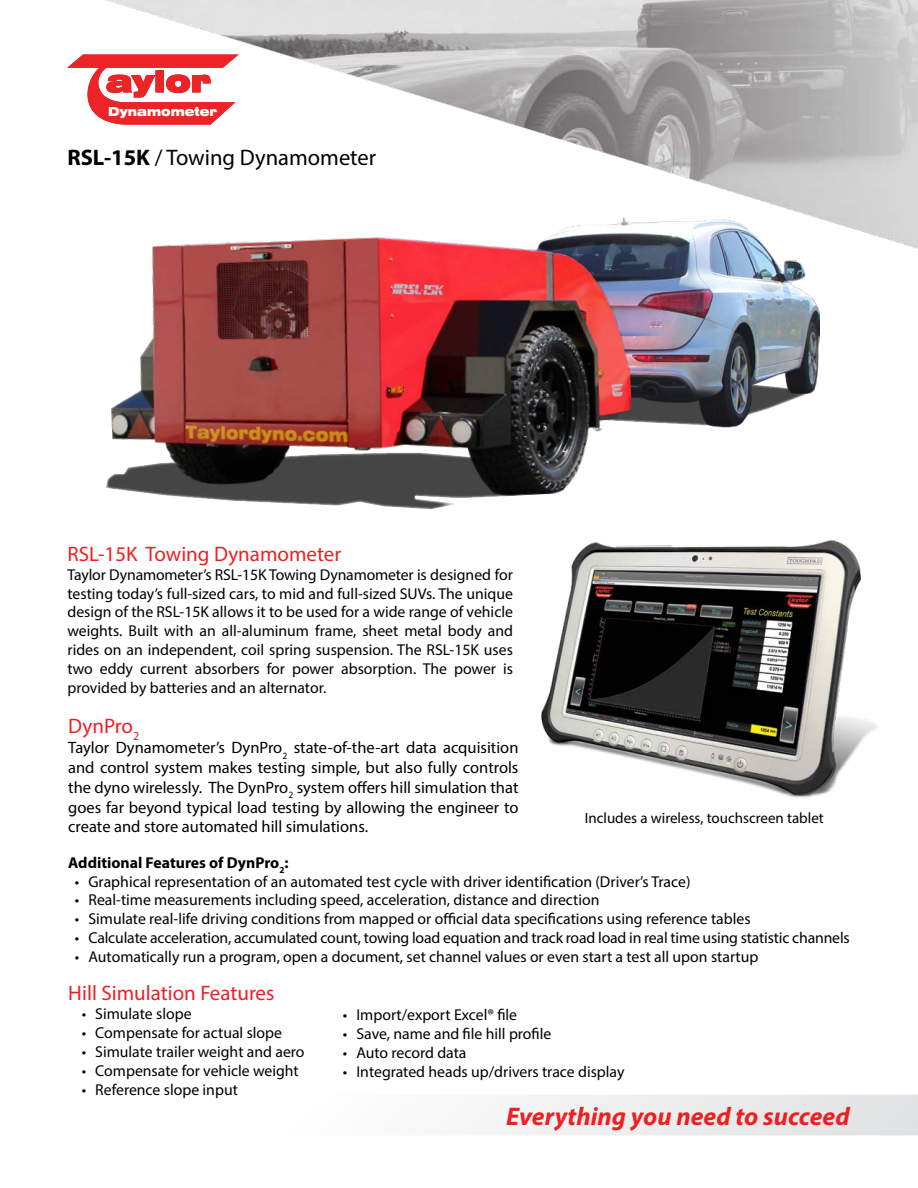
<style>
.page{position:relative;width:918px;height:1188px;background:#fff}
.page>*{position:absolute;margin:0;border:0;box-sizing:border-box;transform-origin:0 0}
.t1{font:900 expanded 29.4px "Swiss 721 BT";color:#ed2024}
.t2{font:italic 700 25.5px "Myriad Pro";color:#ed2024}
.t3{font:22.5px "Myriad Pro";color:#000}
.t4{font:21px "Myriad Pro";color:#ed2024}
.t5{font:16.5px/19.8px "Myriad Pro";color:#000;text-align:justify}
.t6{font:15.75px/18.9px "Myriad Pro";color:#000;text-align:justify}
.t7{font:700 15.75px "Myriad Pro";color:#000}
.t8{font:15px "Myriad Pro";color:#000}
.t9{font:900 expanded 12.3px "Swiss 721 BT";color:#fff;scale:.91 1}
.s1{font-weight:700}
</style>
<div class="page">
<svg style="left:480px;top:1095px;width:438px;height:41px"></svg>
<img style="left:67px;top:0;width:851px;height:249px">
<svg style="left:68px;top:54px;width:170px;height:71px"></svg>
<img style="left:506px;top:218px;width:314px;height:210px">
<img style="left:103px;top:222px;width:533px;height:288px">
<img style="left:504px;top:491px;width:373px;height:307px">
<p class="t1" style="left:106px;top:64px;width:106px">aylor</p>
<p class="t9" style="left:108px;top:105px;width:122px">Dynamometer</p>
<p class="t3" style="left:68px;top:143px;width:310px"><span class="s1">RSL-15K</span> / Towing Dynamometer</p>
<p class="t4" style="left:68px;top:541px;width:275px">RSL-15K Towing Dynamometer</p>
<p class="t6" style="left:68px;top:565px;width:447px">Taylor Dynamometer’s RSL-15K Towing Dynamometer is designed for testing today’s full-sized cars, to mid and full-sized SUVs. The unique design of the RSL-15K allows it to be used for a wide range of vehicle weights. Built with an all-aluminum frame, sheet metal body and rides on an independent, coil spring suspension. The RSL-15K uses two eddy current absorbers for power absorption. The power is provided by batteries and an alternator.</p>
<p class="t4" style="left:68px;top:713px;width:73px">DynPro<sub>2</sub></p>
<p class="t5" style="left:68px;top:738px;width:452px">Taylor Dynamometer’s DynPro<sub>2</sub> state-of-the-art data acquisition and control system makes testing simple, but also fully controls the dyno wirelessly. The DynPro<sub>2</sub> system offers hill simulation that goes far beyond typical load testing by allowing the engineer to create and store automated hill simulations.</p>
<p class="t7" style="left:68px;top:852px;width:222px">Additional Features of DynPro<sub>2</sub>:</p>
<p class="t6" style="left:75px;top:872px;width:617px">• Graphical representation of an automated test cycle with driver identification (Driver’s Trace)</p>
<p class="t6" style="left:75px;top:890px;width:526px">• Real-time measurements including speed, acceleration, distance and direction</p>
<p class="t6" style="left:75px;top:909px;width:677px">• Simulate real-life driving conditions from mapped or official data specifications using reference tables</p>
<p class="t6" style="left:75px;top:928px;width:776px">• Calculate acceleration, accumulated count, towing load equation and track road load in real time using statistic channels</p>
<p class="t6" style="left:75px;top:947px;width:685px">• Automatically run a program, open a document, set channel values or even start a test all upon startup</p>
<p class="t8" style="left:585px;top:808px;width:241px">Includes a wireless, touchscreen tablet</p>
<p class="t4" style="left:68px;top:980px;width:208px">Hill Simulation Features</p>
<p class="t6" style="left:82px;top:1004px;width:111px">• Simulate slope</p>
<p class="t6" style="left:82px;top:1023px;width:202px">• Compensate for actual slope</p>
<p class="t6" style="left:82px;top:1042px;width:224px">• Simulate trailer weight and aero</p>
<p class="t6" style="left:82px;top:1061px;width:218px">• Compensate for vehicle weight</p>
<p class="t6" style="left:82px;top:1080px;width:158px">• Reference slope input</p>
<p class="t6" style="left:343px;top:1005px;width:176px">• Import/export Excel® file</p>
<p class="t6" style="left:343px;top:1024px;width:210px">• Save, name and file hill profile</p>
<p class="t6" style="left:343px;top:1043px;width:125px">• Auto record data</p>
<p class="t6" style="left:343px;top:1062px;width:283px">• Integrated heads up/drivers trace display</p>
<p class="t2" style="left:506px;top:1100px;width:345px">Everything you need to succeed</p>
</div>
